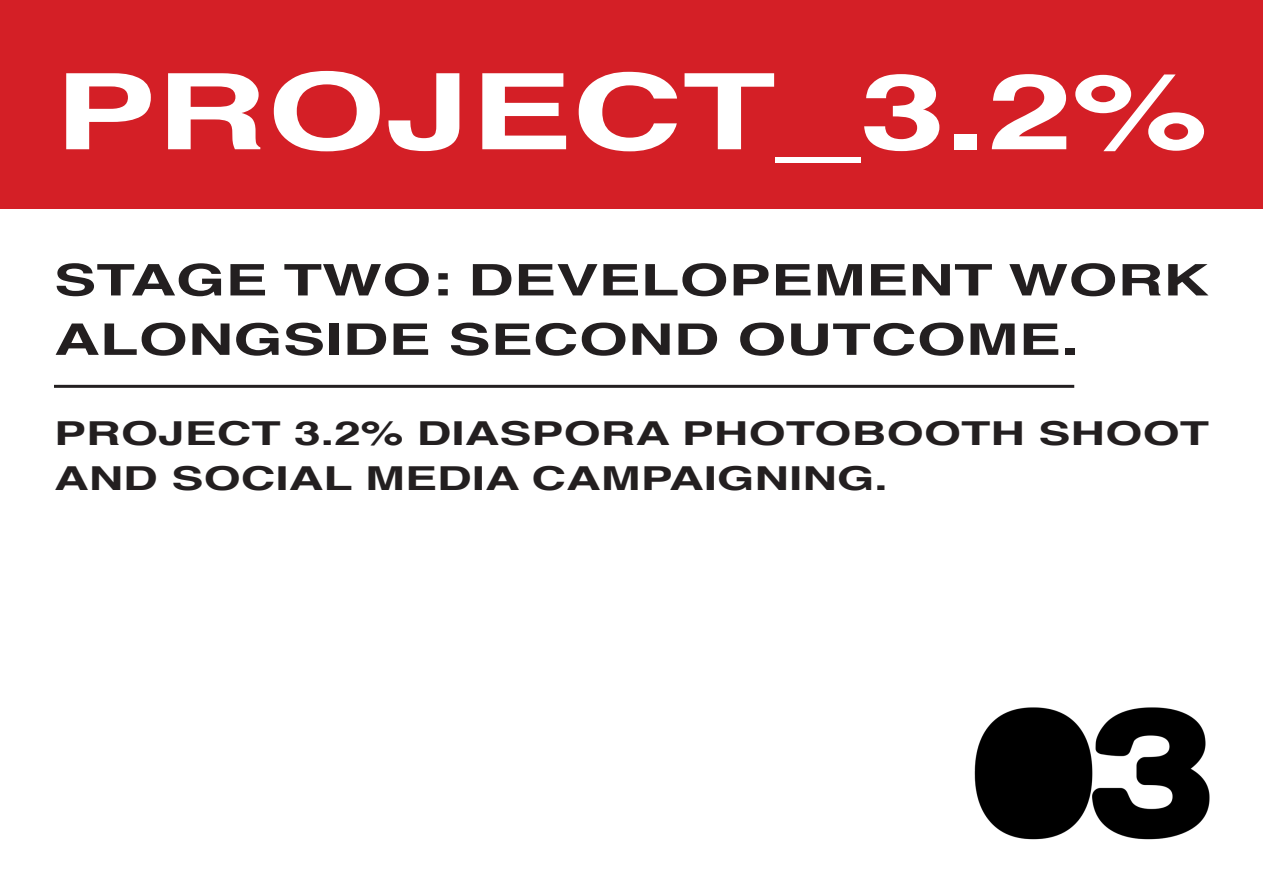
<style>
.page{position:relative;width:1263px;height:893px;background:#fff}
.page>*{position:absolute;margin:0;border:0;box-sizing:border-box;transform-origin:0 0}
.t1{font:700 105.6px "Helvetica";letter-spacing:-.005em;color:#fff;scale:1.45 1}
.t2{font:700 43.5px/59.4px "Helvetica";color:#231f20;scale:1.45 1}
.t3{font:700 33px/45px "Helvetica";color:#231f20;scale:1.45 1}
</style>
<div class="page">
<div style="left:0;top:0;width:1263px;height:208px;background:#d41f26"></div>
<img style="left:974px;top:707px;width:236px;height:133px">
<hr style="left:54px;top:385px;width:1020px;height:3px;background:#231f20">
<p class="t1" style="left:54px;top:27px;width:798px">PROJECT_3.2%</p>
<p class="t2" style="left:54px;top:251px;width:798px">STAGE TWO: DEVELOPEMENT WORK<br>ALONGSIDE SECOND OUTCOME.</p>
<p class="t3" style="left:54px;top:411px;width:798px">PROJECT 3.2% DIASPORA PHOTOBOOTH SHOOT<br>AND SOCIAL MEDIA CAMPAIGNING.</p>
</div>
